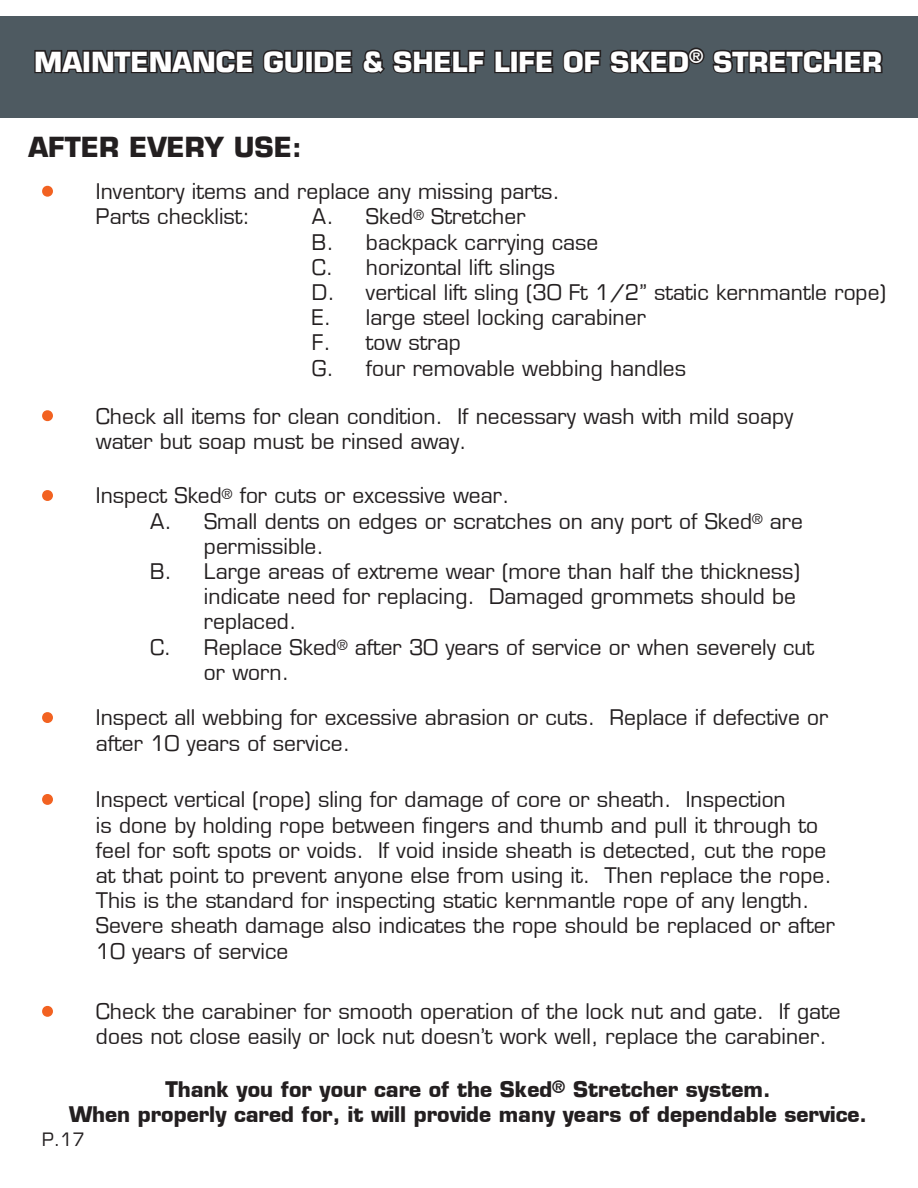
<style>
.page{position:relative;width:918px;height:1188px;background:#fff}
.page>*{position:absolute;margin:0;border:0;box-sizing:border-box;transform-origin:0 0}
.t1{font:700 27px "Eurostile";color:#fff}
.t2{font:700 27px "Eurostile";color:#231f20}
.t3{font:21px/25.2px "Eurostile";color:#231f20}
.t4{font:700 21px/25.2px "Eurostile";color:#231f20;text-align:center}
.t5{font:18px "Eurostile";color:#231f20}
.s1{color:#f26221}
</style>
<div class="page">
<div style="left:0;top:16px;width:918px;height:102px;background:#4e5a61"></div>
<svg style="left:34px;top:49px;width:220px;height:25px"></svg>
<svg style="left:262px;top:49px;width:91px;height:25px"></svg>
<svg style="left:362px;top:49px;width:123px;height:25px"></svg>
<svg style="left:494px;top:50px;width:60px;height:24px"></svg>
<svg style="left:562px;top:47px;width:321px;height:27px"></svg>
<svg style="left:42px;top:185px;width:11px;height:12px"></svg>
<svg style="left:42px;top:410px;width:11px;height:12px"></svg>
<svg style="left:42px;top:490px;width:11px;height:11px"></svg>
<svg style="left:42px;top:712px;width:11px;height:11px"></svg>
<svg style="left:42px;top:794px;width:11px;height:11px"></svg>
<svg style="left:42px;top:1005px;width:11px;height:12px"></svg>
<p class="t1" style="left:34px;top:44px;width:850px">MAINTENANCE GUIDE &amp; SHELF LIFE OF SKED<sup>®</sup> STRETCHER</p>
<p class="t2" style="left:29px;top:129px;width:275px">AFTER EVERY USE:</p>
<p class="t3" style="left:96px;top:179px;width:465px;text-indent:-54px"><span class="s1">•</span> Inventory items and replace any missing parts.<br>Parts checklist:</p>
<p class="t3" style="left:312px;top:204px;width:576px">A. Sked<sup>®</sup> Stretcher<br>B. backpack carrying case<br>C. horizontal lift slings<br>D. vertical lift sling (30 Ft 1/2” static kernmantle rope)<br>E. large steel locking carabiner<br>F. tow strap<br>G. four removable webbing handles</p>
<p class="t3" style="left:96px;top:404px;width:699px;text-indent:-54px"><span class="s1">•</span> Check all items for clean condition. If necessary wash with mild soapy water but soap must be rinsed away.</p>
<p class="t3" style="left:42px;top:484px;width:469px"><span class="s1">•</span> Inspect Sked<sup>®</sup> for cuts or excessive wear.</p>
<p class="t3" style="left:150px;top:509px;width:654px">A. Small dents on edges or scratches on any port of Sked<sup>®</sup> are</p>
<p class="t3" style="left:204px;top:534px;width:121px">permissible.</p>
<p class="t3" style="left:150px;top:559px;width:652px">B. Large areas of extreme wear (more than half the thickness)</p>
<p class="t3" style="left:204px;top:584px;width:594px">indicate need for replacing. Damaged grommets should be</p>
<p class="t3" style="left:204px;top:610px;width:94px">replaced.</p>
<p class="t3" style="left:150px;top:635px;width:666px">C. Replace Sked<sup>®</sup> after 30 years of service or when severely cut</p>
<p class="t3" style="left:204px;top:660px;width:87px">or worn.</p>
<p class="t3" style="left:96px;top:706px;width:734px;text-indent:-54px"><span class="s1">•</span> Inspect all webbing for excessive abrasion or cuts. Replace if defective or after 10 years of service.</p>
<p class="t3" style="left:96px;top:787px;width:741px;text-indent:-54px"><span class="s1">•</span> Inspect vertical (rope) sling for damage of core or sheath. Inspection<br>is done by holding rope between fingers and thumb and pull it through to feel for soft spots or voids. If void inside sheath is detected, cut the rope at that point to prevent anyone else from using it. Then replace the rope.<br>This is the standard for inspecting static kernmantle rope of any length.<br>Severe sheath damage also indicates the rope should be replaced or after 10 years of service</p>
<p class="t3" style="left:96px;top:999px;width:746px;text-indent:-54px"><span class="s1">•</span> Check the carabiner for smooth operation of the lock nut and gate. If gate does not close easily or lock nut doesn’t work well, replace the carabiner.</p>
<p class="t4" style="left:69px;top:1077px;width:799px">Thank you for your care of the Sked<sup>®</sup> Stretcher system.<br>When properly cared for, it will provide many years of dependable service.</p>
<p class="t5" style="left:42px;top:1129px;width:44px">P.17</p>
</div>
